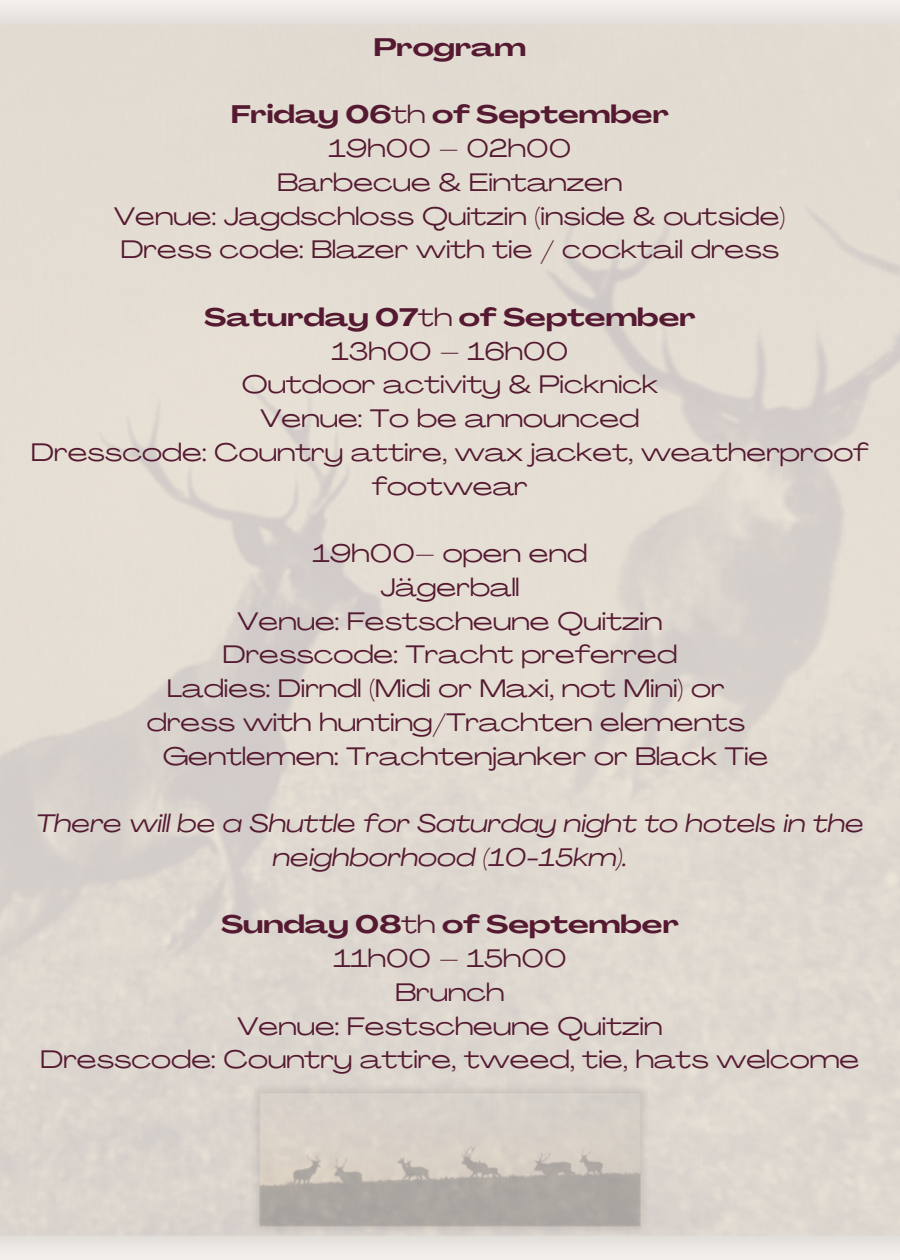
<style>
.page{position:relative;width:900px;height:1260px;background:#fff}
.page>*{position:absolute;margin:0;border:0;box-sizing:border-box;transform-origin:0 0}
.t1{font:25px/33.8px "Agrandir Grand";color:#551a31;text-align:center}
.t2{font:700 25px "Agrandir Grand";color:#551a31}
.t3{font:italic 25px/33.8px "Agrandir Grand";color:#551a31;text-align:center}
.s1{font-weight:400}
</style>
<div class="page">
<img style="left:217px;top:1079px;width:465px;height:161px">
<h1 class="t2" style="left:374px;top:37px;width:154px">Program</h1>
<p class="t2" style="left:231px;top:105px;width:439px">Friday 06<span class="s1">th</span> of September</p>
<p class="t1" style="left:329px;top:134px;width:244px">19h00 – 02h00</p>
<p class="t1" style="left:278px;top:168px;width:346px">Barbecue &amp; Eintanzen</p>
<p class="t1" style="left:114px;top:201px;width:673px">Venue: Jagdschloss Quitzin (inside &amp; outside)</p>
<p class="t1" style="left:121px;top:235px;width:660px">Dress code: Blazer with tie / cocktail dress</p>
<p class="t2" style="left:204px;top:307px;width:493px">Saturday 07<span class="s1">th</span> of September</p>
<p class="t1" style="left:332px;top:336px;width:238px">13h00 – 16h00</p>
<p class="t1" style="left:242px;top:370px;width:418px">Outdoor activity &amp; Picknick</p>
<p class="t1" style="left:261px;top:404px;width:380px">Venue: To be announced</p>
<p class="t1" style="left:31px;top:438px;width:839px">Dresscode: Country attire, wax jacket, weatherproof footwear</p>
<p class="t1" style="left:313px;top:539px;width:276px">19h00– open end</p>
<p class="t1" style="left:380px;top:573px;width:141px">Jägerball</p>
<p class="t1" style="left:238px;top:606px;width:426px">Venue: Festscheune Quitzin</p>
<p class="t1" style="left:223px;top:640px;width:456px">Dresscode: Tracht preferred</p>
<p class="t1" style="left:167px;top:674px;width:559px">Ladies: Dirndl (Midi or Maxi, not Mini) or</p>
<p class="t1" style="left:147px;top:708px;width:600px">dress with hunting/Trachten elements</p>
<p class="t1" style="left:163px;top:741px;width:607px">Gentlemen: Trachtenjanker or Black Tie</p>
<p class="t3" style="left:36px;top:809px;width:829px">There will be a Shuttle for Saturday night to hotels in the neighborhood (10-15km).</p>
<p class="t2" style="left:221px;top:915px;width:459px">Sunday 08<span class="s1">th</span> of September</p>
<p class="t1" style="left:333px;top:944px;width:235px">11h00 – 15h00</p>
<p class="t1" style="left:396px;top:978px;width:110px">Brunch</p>
<p class="t1" style="left:238px;top:1011px;width:426px">Venue: Festscheune Quitzin</p>
<p class="t1" style="left:40px;top:1045px;width:820px">Dresscode: Country attire, tweed, tie, hats welcome</p>
</div>
